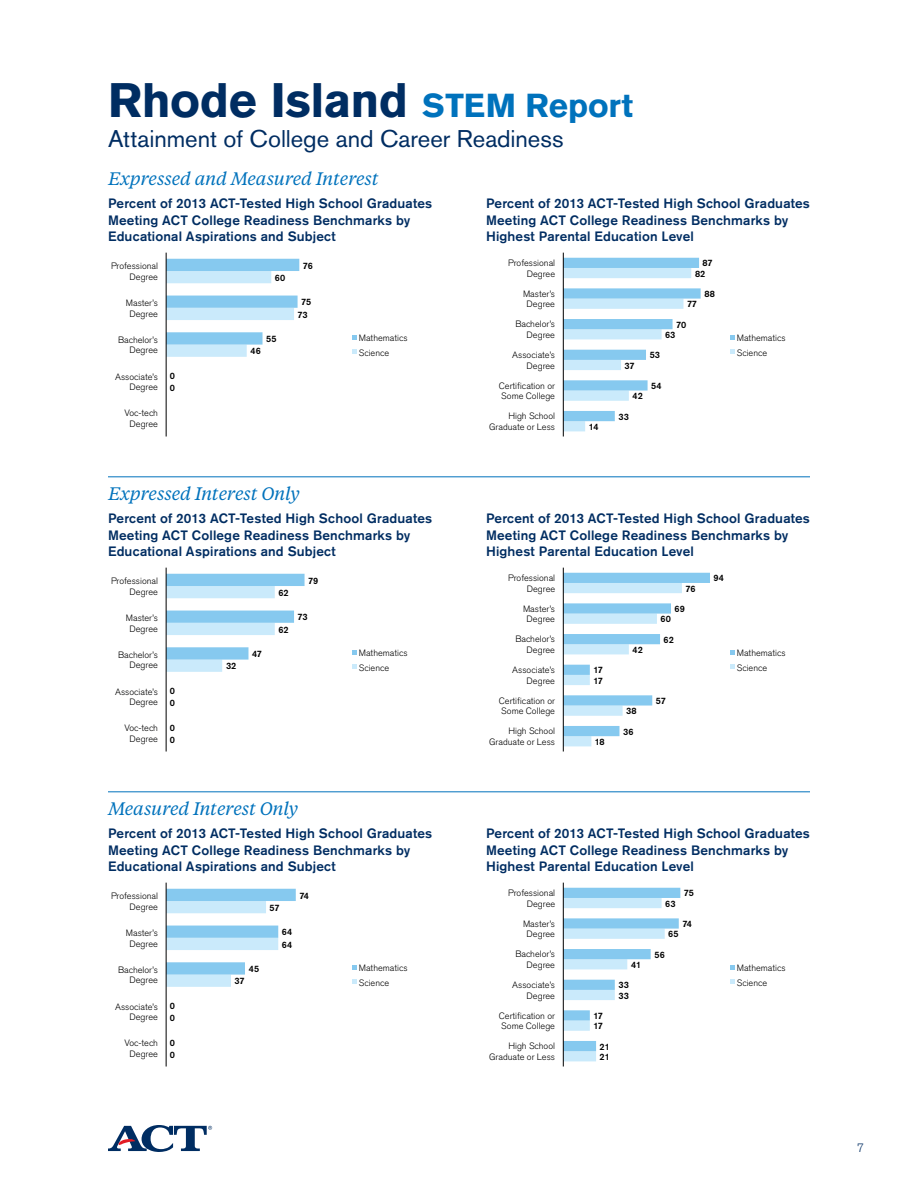
<style>
.page{position:relative;width:918px;height:1188px;background:#fff}
.page>*{position:absolute;margin:0;border:0;box-sizing:border-box;transform-origin:0 0}
.t1{font:700 48px "Akzidenz Grotesk Std";color:#002d62}
.t2{font:24px "Akzidenz Grotesk Std";color:#002d62}
.t3{font:italic 18px "Tiempos Text";letter-spacing:-.01em;color:#0072bc}
.t4{font:500 13.5px/16.5px "Akzidenz Grotesk Std";letter-spacing:.01em;color:#002d62}
.t5{font:300 12px "Akzidenz Grotesk Std";color:#002d62}
.t6{font:300 9.15px/10.6px "Akzidenz Grotesk Std";color:#000001;text-align:right}
.t7{font:500 9.15px "Akzidenz Grotesk Std";color:#000001}
.s1{font-size:33px;color:#0072bc}
</style>
<div class="page">
<svg style="left:108px;top:1125px;width:104px;height:27px"></svg>
<svg style="left:167px;top:574px;width:138px;height:98px"></svg>
<hr style="left:166px;top:568px;width:1px;height:184px;background:#000001">
<svg style="left:352px;top:650px;width:5px;height:5px"></svg>
<svg style="left:352px;top:664px;width:5px;height:5px"></svg>
<svg style="left:167px;top:259px;width:132px;height:98px"></svg>
<hr style="left:166px;top:253px;width:1px;height:184px;background:#000001">
<svg style="left:352px;top:335px;width:5px;height:5px"></svg>
<svg style="left:352px;top:349px;width:5px;height:5px"></svg>
<svg style="left:564px;top:258px;width:137px;height:173px"></svg>
<hr style="left:563px;top:253px;width:1px;height:184px;background:#000001">
<svg style="left:730px;top:335px;width:5px;height:5px"></svg>
<svg style="left:730px;top:349px;width:5px;height:5px"></svg>
<svg style="left:564px;top:573px;width:146px;height:173px"></svg>
<hr style="left:563px;top:568px;width:1px;height:184px;background:#000001">
<svg style="left:730px;top:650px;width:5px;height:5px"></svg>
<svg style="left:730px;top:664px;width:5px;height:5px"></svg>
<svg style="left:167px;top:889px;width:129px;height:98px"></svg>
<hr style="left:166px;top:883px;width:1px;height:184px;background:#000001">
<svg style="left:352px;top:965px;width:5px;height:5px"></svg>
<svg style="left:352px;top:979px;width:5px;height:5px"></svg>
<svg style="left:564px;top:888px;width:116px;height:173px"></svg>
<hr style="left:563px;top:883px;width:1px;height:184px;background:#000001">
<svg style="left:730px;top:965px;width:5px;height:5px"></svg>
<svg style="left:730px;top:979px;width:5px;height:5px"></svg>
<hr style="left:108px;top:476px;width:702px;height:1px;background:#0072bc">
<hr style="left:108px;top:791px;width:702px;height:1px;background:#0072bc">
<h1 class="t1" style="left:108px;top:73px;width:527px">Rhode Island <span class="s1">STEM Report</span></h1>
<h2 class="t2" style="left:108px;top:124px;width:457px">Attainment of College and Career Readiness</h2>
<h3 class="t3" style="left:108px;top:166px;width:272px">Expressed and Measured Interest</h3>
<h3 class="t4" style="left:108px;top:195px;width:326px">Percent of 2013 ACT-Tested High School Graduates<br>Meeting ACT College Readiness Benchmarks by<br>Educational Aspirations and Subject</h3>
<h3 class="t4" style="left:486px;top:195px;width:326px">Percent of 2013 ACT-Tested High School Graduates<br>Meeting ACT College Readiness Benchmarks by<br>Highest Parental Education Level</h3>
<p class="t6" style="left:111px;top:261px;width:48px">Professional<br>Degree</p>
<p class="t7" style="left:275px;top:272px;width:12px">60</p>
<p class="t7" style="left:303px;top:260px;width:12px">76</p>
<p class="t6" style="left:508px;top:258px;width:48px">Professional<br>Degree</p>
<p class="t7" style="left:703px;top:258px;width:12px">87</p>
<p class="t7" style="left:695px;top:268px;width:12px">82</p>
<p class="t6" style="left:126px;top:298px;width:34px;text-align:center">Master’s<br>Degree</p>
<p class="t7" style="left:301px;top:297px;width:12px">75</p>
<p class="t7" style="left:298px;top:309px;width:11px">73</p>
<p class="t6" style="left:523px;top:288px;width:34px;text-align:center">Master’s<br>Degree</p>
<p class="t7" style="left:687px;top:299px;width:11px">77</p>
<p class="t7" style="left:704px;top:288px;width:12px">88</p>
<p class="t6" style="left:118px;top:334px;width:41px">Bachelor’s<br>Degree</p>
<p class="t6" style="left:115px;top:371px;width:44px">Associate’s<br>Degree</p>
<p class="t7" style="left:170px;top:370px;width:7px">0</p>
<p class="t7" style="left:170px;top:382px;width:7px">0</p>
<p class="t7" style="left:266px;top:333px;width:12px">55</p>
<p class="t7" style="left:250px;top:346px;width:12px">46</p>
<p class="t6" style="left:359px;top:331px;width:50px;line-height:14.5px;text-align:left">Mathematics<br>Science</p>
<p class="t6" style="left:515px;top:319px;width:41px">Bachelor’s<br>Degree</p>
<p class="t6" style="left:512px;top:350px;width:44px">Associate’s<br>Degree</p>
<p class="t7" style="left:625px;top:360px;width:12px">37</p>
<p class="t7" style="left:676px;top:319px;width:12px">70</p>
<p class="t7" style="left:665px;top:329px;width:12px">63</p>
<p class="t7" style="left:650px;top:350px;width:12px">53</p>
<p class="t6" style="left:737px;top:331px;width:50px;line-height:14.5px;text-align:left">Mathematics<br>Science</p>
<p class="t6" style="left:499px;top:380px;width:58px;text-align:left">Certification or<br>Some College</p>
<p class="t7" style="left:633px;top:390px;width:12px">42</p>
<p class="t7" style="left:651px;top:380px;width:12px">54</p>
<p class="t6" style="left:124px;top:408px;width:35px;text-align:center">Voc-tech<br>Degree</p>
<p class="t6" style="left:489px;top:411px;width:67px">High School<br>Graduate or Less</p>
<p class="t7" style="left:589px;top:421px;width:11px">14</p>
<p class="t7" style="left:619px;top:411px;width:12px">33</p>
<h3 class="t3" style="left:108px;top:481px;width:193px">Expressed Interest Only</h3>
<h3 class="t4" style="left:108px;top:510px;width:326px">Percent of 2013 ACT-Tested High School Graduates<br>Meeting ACT College Readiness Benchmarks by<br>Educational Aspirations and Subject</h3>
<h3 class="t4" style="left:486px;top:510px;width:326px">Percent of 2013 ACT-Tested High School Graduates<br>Meeting ACT College Readiness Benchmarks by<br>Highest Parental Education Level</h3>
<p class="t6" style="left:111px;top:576px;width:48px">Professional<br>Degree</p>
<p class="t7" style="left:278px;top:587px;width:12px">62</p>
<p class="t7" style="left:308px;top:575px;width:12px">79</p>
<p class="t6" style="left:508px;top:573px;width:48px">Professional<br>Degree</p>
<p class="t7" style="left:685px;top:583px;width:12px">76</p>
<p class="t7" style="left:714px;top:573px;width:12px">94</p>
<p class="t6" style="left:126px;top:613px;width:34px;text-align:center">Master’s<br>Degree</p>
<p class="t7" style="left:278px;top:624px;width:12px">62</p>
<p class="t7" style="left:298px;top:612px;width:11px">73</p>
<p class="t6" style="left:523px;top:603px;width:34px;text-align:center">Master’s<br>Degree</p>
<p class="t7" style="left:675px;top:603px;width:12px">69</p>
<p class="t7" style="left:661px;top:614px;width:12px">60</p>
<p class="t6" style="left:118px;top:649px;width:41px">Bachelor’s<br>Degree</p>
<p class="t6" style="left:115px;top:686px;width:44px">Associate’s<br>Degree</p>
<p class="t7" style="left:170px;top:685px;width:7px">0</p>
<p class="t7" style="left:170px;top:697px;width:7px">0</p>
<p class="t7" style="left:226px;top:661px;width:12px">32</p>
<p class="t7" style="left:252px;top:648px;width:11px">47</p>
<p class="t6" style="left:359px;top:646px;width:50px;line-height:14.5px;text-align:left">Mathematics<br>Science</p>
<p class="t6" style="left:515px;top:634px;width:41px">Bachelor’s<br>Degree</p>
<p class="t6" style="left:512px;top:665px;width:44px">Associate’s<br>Degree</p>
<p class="t7" style="left:593px;top:665px;width:11px">17</p>
<p class="t7" style="left:593px;top:675px;width:11px">17</p>
<p class="t7" style="left:633px;top:644px;width:12px">42</p>
<p class="t7" style="left:664px;top:634px;width:12px">62</p>
<p class="t6" style="left:737px;top:646px;width:50px;line-height:14.5px;text-align:left">Mathematics<br>Science</p>
<p class="t6" style="left:499px;top:695px;width:58px;text-align:left">Certification or<br>Some College</p>
<p class="t7" style="left:626px;top:706px;width:12px">38</p>
<p class="t7" style="left:656px;top:695px;width:12px">57</p>
<p class="t6" style="left:124px;top:723px;width:35px;text-align:center">Voc-tech<br>Degree</p>
<p class="t7" style="left:170px;top:722px;width:7px">0</p>
<p class="t7" style="left:170px;top:734px;width:7px">0</p>
<p class="t6" style="left:489px;top:726px;width:67px">High School<br>Graduate or Less</p>
<p class="t7" style="left:595px;top:736px;width:11px">18</p>
<p class="t7" style="left:623px;top:726px;width:12px">36</p>
<h3 class="t3" style="left:108px;top:796px;width:192px">Measured Interest Only</h3>
<h3 class="t4" style="left:108px;top:825px;width:326px">Percent of 2013 ACT-Tested High School Graduates<br>Meeting ACT College Readiness Benchmarks by<br>Educational Aspirations and Subject</h3>
<h3 class="t4" style="left:486px;top:825px;width:326px">Percent of 2013 ACT-Tested High School Graduates<br>Meeting ACT College Readiness Benchmarks by<br>Highest Parental Education Level</h3>
<p class="t6" style="left:111px;top:891px;width:48px">Professional<br>Degree</p>
<p class="t7" style="left:270px;top:902px;width:12px">57</p>
<p class="t7" style="left:299px;top:890px;width:11px">74</p>
<p class="t6" style="left:508px;top:888px;width:48px">Professional<br>Degree</p>
<p class="t7" style="left:665px;top:898px;width:12px">63</p>
<p class="t7" style="left:684px;top:888px;width:12px">75</p>
<p class="t6" style="left:126px;top:928px;width:34px;text-align:center">Master’s<br>Degree</p>
<p class="t7" style="left:282px;top:927px;width:12px">64</p>
<p class="t7" style="left:282px;top:939px;width:12px">64</p>
<p class="t6" style="left:523px;top:918px;width:34px;text-align:center">Master’s<br>Degree</p>
<p class="t7" style="left:682px;top:918px;width:11px">74</p>
<p class="t7" style="left:668px;top:929px;width:12px">65</p>
<p class="t6" style="left:118px;top:964px;width:41px">Bachelor’s<br>Degree</p>
<p class="t6" style="left:115px;top:1001px;width:44px">Associate’s<br>Degree</p>
<p class="t7" style="left:170px;top:1000px;width:7px">0</p>
<p class="t7" style="left:170px;top:1012px;width:7px">0</p>
<p class="t7" style="left:249px;top:963px;width:12px">45</p>
<p class="t7" style="left:235px;top:976px;width:12px">37</p>
<p class="t6" style="left:359px;top:961px;width:50px;line-height:14.5px;text-align:left">Mathematics<br>Science</p>
<p class="t6" style="left:515px;top:949px;width:41px">Bachelor’s<br>Degree</p>
<p class="t6" style="left:512px;top:980px;width:44px">Associate’s<br>Degree</p>
<p class="t7" style="left:631px;top:959px;width:12px">41</p>
<p class="t7" style="left:619px;top:980px;width:12px">33</p>
<p class="t7" style="left:619px;top:990px;width:12px">33</p>
<p class="t7" style="left:654px;top:949px;width:12px">56</p>
<p class="t6" style="left:737px;top:961px;width:50px;line-height:14.5px;text-align:left">Mathematics<br>Science</p>
<p class="t6" style="left:499px;top:1010px;width:58px;text-align:left">Certification or<br>Some College</p>
<p class="t7" style="left:593px;top:1010px;width:11px">17</p>
<p class="t7" style="left:593px;top:1021px;width:11px">17</p>
<p class="t6" style="left:124px;top:1038px;width:35px;text-align:center">Voc-tech<br>Degree</p>
<p class="t7" style="left:170px;top:1037px;width:7px">0</p>
<p class="t7" style="left:170px;top:1049px;width:7px">0</p>
<p class="t6" style="left:489px;top:1041px;width:67px">High School<br>Graduate or Less</p>
<p class="t7" style="left:600px;top:1041px;width:12px">21</p>
<p class="t7" style="left:600px;top:1051px;width:12px">21</p>
<h3 class="t5" style="left:857px;top:1141px;width:8px">7</h3>
</div>
